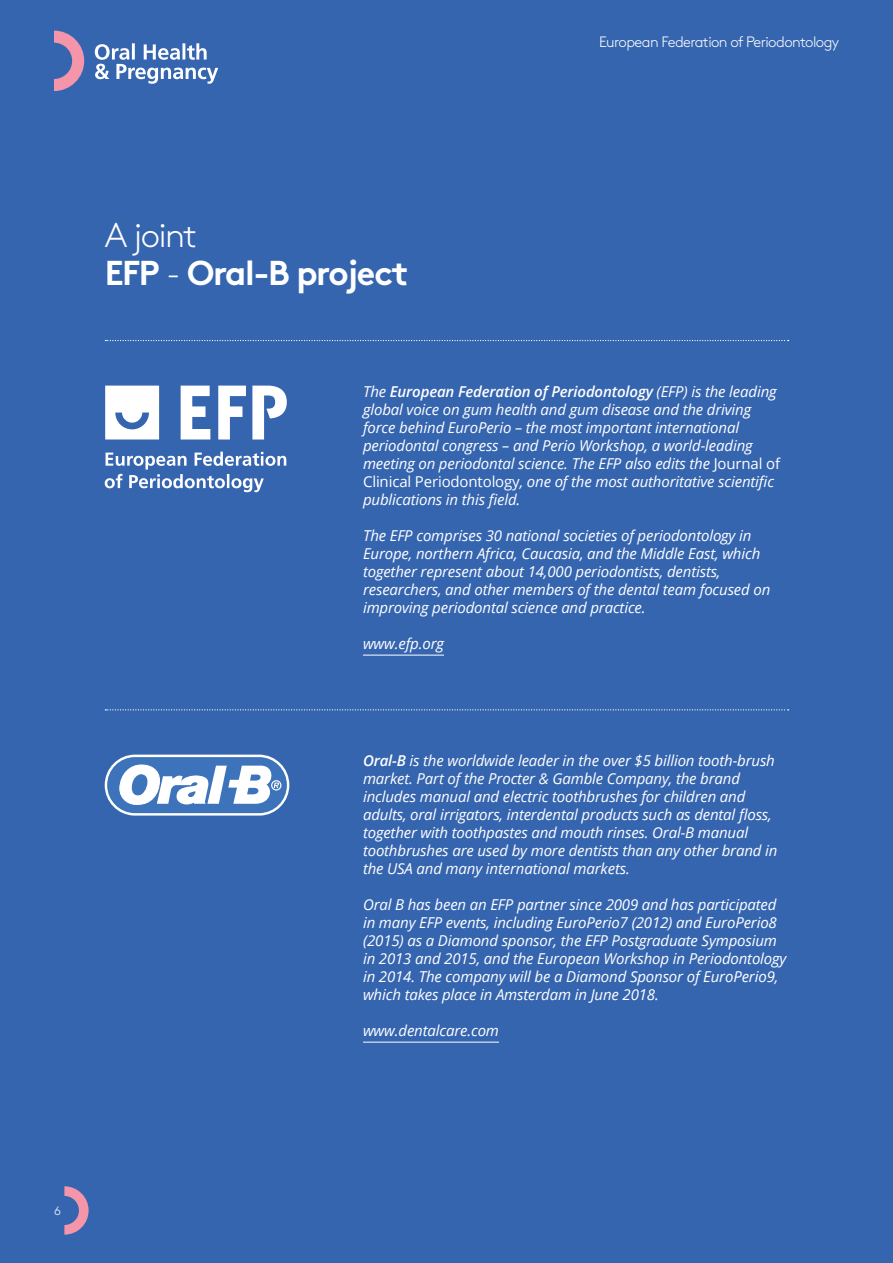
<style>
.page{position:relative;width:893px;height:1263px;background:#3665b0}
.page>*{position:absolute;margin:0;border:0;box-sizing:border-box;transform-origin:0 0}
.t1{font:700 34.5px "Brown";letter-spacing:-.04em;color:#fff}
.t2{font:300 34.5px "Brown";letter-spacing:-.04em;color:#fff}
.t3{font:italic 15px/18px "Open Sans";letter-spacing:-.01em;color:#fff}
.t4{font:300 15px "Brown";letter-spacing:-.04em;color:#fff}
.t5{font:300 12px "Brown";color:#fff}
.s1{font-weight:300}
.s2{font-weight:600}
.s3{font-style:normal}
</style>
<div class="page">
<svg style="left:64px;top:1186px;width:25px;height:49px"></svg>
<svg style="left:54px;top:31px;width:30px;height:60px"></svg>
<svg style="left:95px;top:43px;width:123px;height:41px"></svg>
<svg style="left:105px;top:340px;width:684px;height:1px"></svg>
<hr style="left:363px;top:655px;width:81px;height:1px;background:#fff">
<svg style="left:105px;top:386px;width:54px;height:53px;background:#eaeff6"></svg>
<svg style="left:181px;top:386px;width:29px;height:53px"></svg>
<svg style="left:218px;top:386px;width:28px;height:53px"></svg>
<svg style="left:252px;top:386px;width:35px;height:53px"></svg>
<svg style="left:105px;top:452px;width:181px;height:40px"></svg>
<svg style="left:105px;top:709px;width:684px;height:1px"></svg>
<hr style="left:363px;top:1042px;width:136px;height:1px;background:#fff">
<svg style="left:105px;top:755px;width:184px;height:60px"></svg>
<div style="left:107px;top:757px;width:180px;height:56px;background:#3d73ba;border-radius:28px"></div>
<svg style="left:120px;top:765px;width:161px;height:40px"></svg>
<p class="t4" style="left:599px;top:30px;width:242px">European Federation of Periodontology</p>
<p class="t2" style="left:105px;top:210px;width:94px">A joint</p>
<p class="t1" style="left:105px;top:245px;width:305px">EFP <span class="s1">-</span> Oral-B project</p>
<p class="t3" style="left:363px;top:382px;width:415px">The <span class="s2">European Federation of Periodontology</span> (EFP) is the leading global voice on gum health and gum disease and the driving</p>
<p class="t3" style="left:363px;top:418px;width:378px">force behind EuroPerio – the most important international</p>
<p class="t3" style="left:363px;top:436px;width:419px">periodontal congress – and Perio Workshop, a world-leading meeting on periodontal science. The EFP also edits the <span class="s3">Journal of<br>Clinical Periodontology</span>, one of the most authoritative scientific</p>
<p class="t3" style="left:363px;top:490px;width:159px">publications in this field.</p>
<p class="t3" style="left:363px;top:526px;width:399px">The EFP comprises 30 national societies of periodontology in<br>Europe, northern Africa, Caucasia, and the Middle East, which together represent about 14,000 periodontists, dentists,</p>
<p class="t3" style="left:363px;top:580px;width:409px">researchers, and other members of the dental team focused on improving periodontal science and practice.</p>
<p class="t3" style="left:363px;top:634px;width:82px">www.efp.org</p>
<p class="t3" style="left:363px;top:751px;width:416px"><span class="s2">Oral-B</span> is the worldwide leader in the over $5 billion tooth-brush market. Part of the Procter &amp; Gamble Company, the brand includes manual and electric toothbrushes for children and adults, oral irrigators, interdental products such as dental floss, together with toothpastes and mouth rinses. Oral-B manual toothbrushes are used by more dentists than any other brand in the USA and many international markets.</p>
<p class="t3" style="left:363px;top:895px;width:425px">Oral B has been an EFP partner since 2009 and has participated in many EFP events, including EuroPerio7 (2012) and EuroPerio8 (2015) as a Diamond sponsor, the EFP Postgraduate Symposium in 2013 and 2015, and the European Workshop in Periodontology in 2014. The company will be a Diamond Sponsor of EuroPerio9, which takes place in Amsterdam in June 2018.</p>
<p class="t3" style="left:363px;top:1021px;width:137px">www.dentalcare.com</p>
<p class="t5" style="left:54px;top:1202px;width:8px">6</p>
</div>
